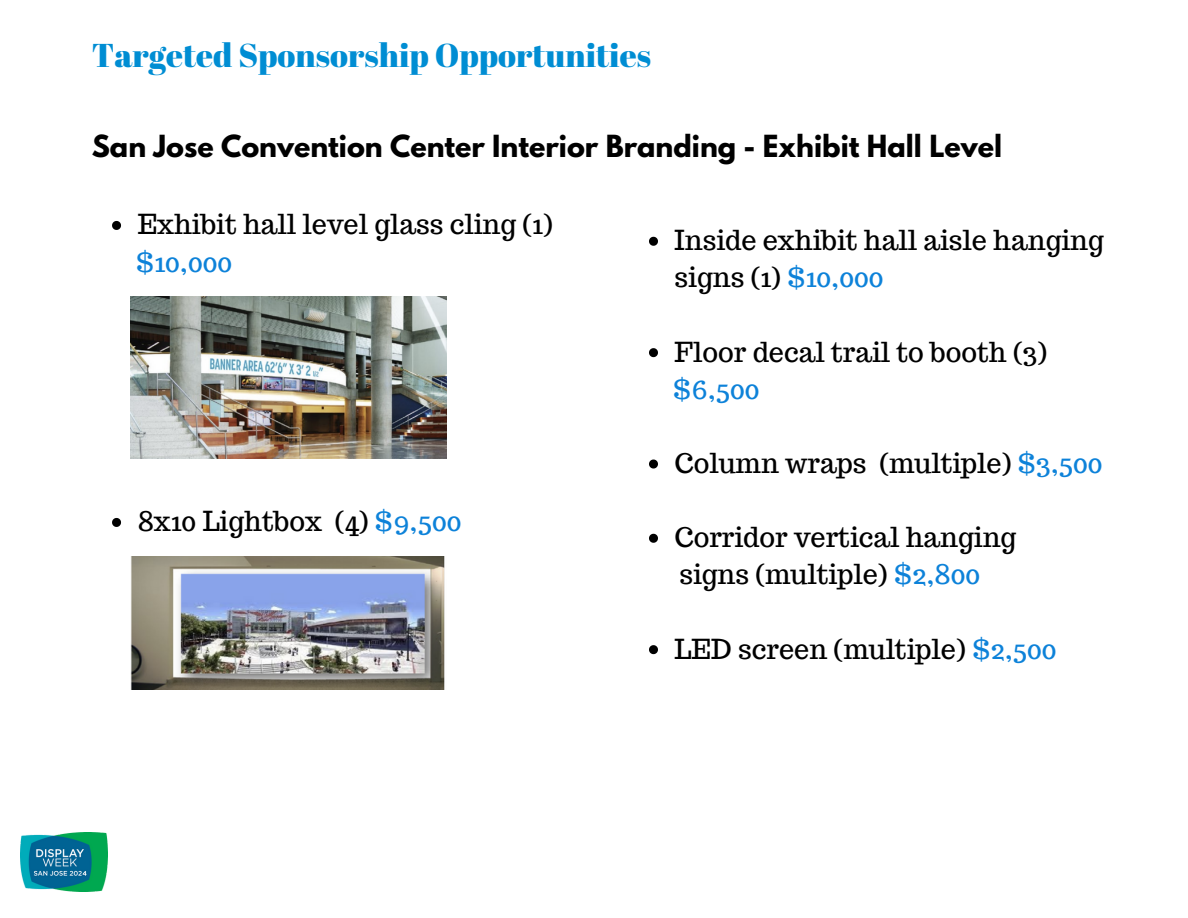
<style>
.page{position:relative;width:1188px;height:918px;background:#fff}
.page>*{position:absolute;margin:0;border:0;box-sizing:border-box;transform-origin:0 0}
.t1{font:33px "Abril Fatface";color:#008dd3}
.t2{font:27px/37.2px "Trocchi";color:#000}
.t3{font:700 27px "League Spartan";color:#000}
.t4{font:27px "Trocchi";color:#0d82d9}
.s1{color:#0d82d9}
</style>
<div class="page">
<svg style="left:112px;top:221px;width:9px;height:9px"></svg>
<svg style="left:112px;top:518px;width:9px;height:9px"></svg>
<img style="left:21px;top:833px;width:86px;height:58px">
<img style="left:130px;top:297px;width:316px;height:162px">
<img style="left:130px;top:557px;width:315px;height:133px">
<svg style="left:649px;top:237px;width:9px;height:9px"></svg>
<svg style="left:649px;top:348px;width:9px;height:9px"></svg>
<svg style="left:649px;top:460px;width:9px;height:9px"></svg>
<svg style="left:649px;top:534px;width:9px;height:9px"></svg>
<svg style="left:649px;top:645px;width:9px;height:9px"></svg>
<p class="t1" style="left:92px;top:32px;width:561px">Targeted Sponsorship Opportunities</p>
<p class="t3" style="left:92px;top:133px;width:912px">San Jose Convention Center Interior Branding - Exhibit Hall Level</p>
<p class="t2" style="left:138px;top:206px;width:417px">Exhibit hall level glass cling (1)</p>
<p class="t4" style="left:136px;top:244px;width:97px">$10,000</p>
<p class="t2" style="left:138px;top:503px;width:325px">8x10 Lightbox (4) <span class="s1">$9,500</span></p>
<p class="t2" style="left:675px;top:222px;width:431px">Inside exhibit hall aisle hanging signs (1) <span class="s1">$10,000</span></p>
<p class="t2" style="left:675px;top:333px;width:374px">Floor decal trail to booth (3)</p>
<p class="t4" style="left:673px;top:371px;width:88px">$6,500</p>
<p class="t2" style="left:675px;top:444px;width:429px">Column wraps (multiple) <span class="s1">$3,500</span></p>
<p class="t2" style="left:675px;top:519px;width:343px">Corridor vertical hanging</p>
<p class="t2" style="left:679px;top:556px;width:302px">signs (multiple) <span class="s1">$2,800</span></p>
<p class="t2" style="left:675px;top:630px;width:383px">LED screen (multiple) <span class="s1">$2,500</span></p>
</div>
